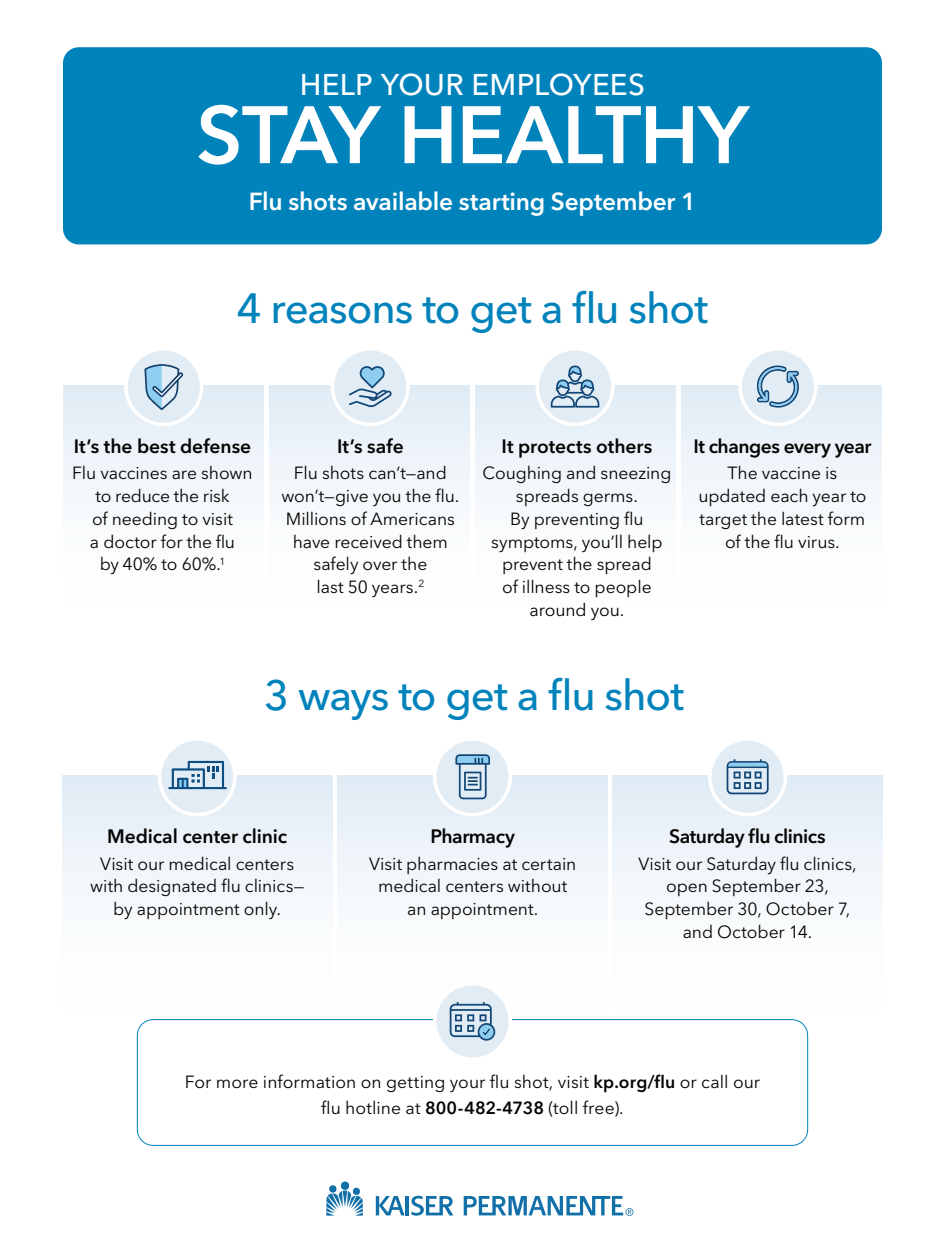
<style>
.page{position:relative;width:945px;height:1260px;background:#fff}
.page>*{position:absolute;margin:0;border:0;box-sizing:border-box;transform-origin:0 0}
.t1{font:600 80.5px "Avenir Next LT Pro";letter-spacing:-.015em;color:#fff}
.t2{font:500 42px "Avenir Next LT Pro";letter-spacing:-.025em;color:#0082bb}
.t3{font:500 29.75px "Avenir Next LT Pro";letter-spacing:.005em;color:#fff}
.t4{font:600 24.5px "Avenir Next LT Pro";letter-spacing:-.01em;color:#fff}
.t5{font:600 19.25px "Avenir Next LT Pro";letter-spacing:-.005em;color:#040503}
.t6{font:600 19.25px "Avenir Next LT Pro";letter-spacing:-.025em;color:#040503}
.t7{font:17.5px/22.8px "Avenir Next LT Pro";letter-spacing:-.005em;color:#040503;text-align:center}
.s1{font-weight:600}
</style>
<div class="page">
<div style="left:63px;top:47px;width:819px;height:197px;background:#0082bb;border-radius:16px"></div>
<div style="left:62px;top:776px;width:270px;height:252px;background:linear-gradient(to bottom,#e3edf6,#fff)"></div>
<div style="left:613px;top:776px;width:269px;height:252px;background:linear-gradient(to bottom,#e3edf6,#fff)"></div>
<div style="left:338px;top:776px;width:269px;height:252px;background:linear-gradient(to bottom,#e3edf6,#fff)"></div>
<svg style="left:326px;top:1185px;width:37px;height:31px"></svg>
<div style="left:341px;top:1182px;width:8px;height:8px;background:#1270a8;border-radius:50%"></div>
<hr style="left:406px;top:1196px;width:3px;height:19px;background:#1270a8">
<svg style="left:376px;top:1196px;width:29px;height:19px"></svg>
<svg style="left:411px;top:1196px;width:42px;height:20px"></svg>
<svg style="left:464px;top:1196px;width:169px;height:20px"></svg>
<div style="left:137px;top:1019px;width:671px;height:127px;border:1px solid #0082bb;border-radius:16px"></div>
<div style="left:435px;top:984px;width:75px;height:75px;background:#e1ecf5;border-radius:50%"></div>
<svg style="left:450px;top:1002px;width:45px;height:39px"></svg>
<div style="left:433px;top:982px;width:79px;height:79px;border:4px solid #fff;border-radius:50%"></div>
<div style="left:63px;top:385px;width:200px;height:239px;background:linear-gradient(to bottom,#e3edf6,#fff)"></div>
<div style="left:475px;top:385px;width:201px;height:239px;background:linear-gradient(to bottom,#e3edf6,#fff)"></div>
<div style="left:269px;top:385px;width:201px;height:239px;background:linear-gradient(to bottom,#e3edf6,#fff)"></div>
<div style="left:682px;top:385px;width:200px;height:239px;background:linear-gradient(to bottom,#e3edf6,#fff)"></div>
<div style="left:126px;top:349px;width:76px;height:75px;background:#e1ecf5;border-radius:50%"></div>
<svg style="left:144px;top:364px;width:39px;height:46px"></svg>
<div style="left:124px;top:347px;width:79px;height:79px;border:4px solid #fff;border-radius:50%"></div>
<div style="left:333px;top:349px;width:75px;height:75px;background:#e1ecf5;border-radius:50%"></div>
<svg style="left:349px;top:366px;width:43px;height:41px"></svg>
<div style="left:331px;top:347px;width:79px;height:79px;border:4px solid #fff;border-radius:50%"></div>
<div style="left:537px;top:349px;width:76px;height:75px;background:#e1ecf5;border-radius:50%"></div>
<svg style="left:551px;top:366px;width:48px;height:42px"></svg>
<div style="left:536px;top:347px;width:79px;height:79px;border:4px solid #fff;border-radius:50%"></div>
<div style="left:740px;top:349px;width:76px;height:75px;background:#e1ecf5;border-radius:50%"></div>
<svg style="left:757px;top:366px;width:42px;height:42px"></svg>
<div style="left:738px;top:347px;width:79px;height:79px;border:4px solid #fff;border-radius:50%"></div>
<div style="left:159px;top:739px;width:76px;height:76px;background:#e1ecf5;border-radius:50%"></div>
<svg style="left:168px;top:761px;width:59px;height:28px"></svg>
<div style="left:158px;top:737px;width:79px;height:79px;border:4px solid #fff;border-radius:50%"></div>
<div style="left:710px;top:739px;width:75px;height:76px;background:#e1ecf5;border-radius:50%"></div>
<svg style="left:727px;top:759px;width:42px;height:35px"></svg>
<div style="left:708px;top:737px;width:79px;height:79px;border:4px solid #fff;border-radius:50%"></div>
<div style="left:435px;top:739px;width:75px;height:76px;background:#e1ecf5;border-radius:50%"></div>
<svg style="left:455px;top:754px;width:35px;height:45px"></svg>
<div style="left:433px;top:737px;width:79px;height:79px;border:4px solid #fff;border-radius:50%"></div>
<h3 class="t3" style="left:300px;top:67px;width:347px">HELP YOUR EMPLOYEES</h3>
<h1 class="t1" style="left:196px;top:86px;width:554px">STAY HEALTHY</h1>
<h3 class="t4" style="left:249px;top:187px;width:449px">Flu shots available starting September 1</h3>
<h2 class="t2" style="left:237px;top:283px;width:473px">4 reasons to get a flu shot</h2>
<p class="t5" style="left:74px;top:434px;width:179px">It’s the best defense</p>
<p class="t7" style="left:72px;top:462px;width:182px">Flu vaccines are shown to reduce the risk<br>of needing to visit<br>a doctor for the flu<br>by 40% to 60%.<sup>1</sup></p>
<p class="t5" style="left:337px;top:434px;width:68px">It’s safe</p>
<p class="t7" style="left:281px;top:462px;width:180px">Flu shots can’t—and won’t—give you the flu.<br>Millions of Americans have received them safely over the<br>last 50 years.<sup>2</sup></p>
<p class="t5" style="left:502px;top:434px;width:152px">It protects others</p>
<p class="t7" style="left:482px;top:462px;width:190px">Coughing and sneezing spreads germs.<br>By preventing flu symptoms, you’ll help prevent the spread<br>of illness to people around you.</p>
<p class="t6" style="left:693px;top:434px;width:180px">It changes every year</p>
<p class="t7" style="left:698px;top:462px;width:170px">The vaccine is updated each year to target the latest form of the flu virus.</p>
<h2 class="t2" style="left:264px;top:670px;width:421px">3 ways to get a flu shot</h2>
<p class="t5" style="left:107px;top:825px;width:182px">Medical center clinic</p>
<p class="t7" style="left:90px;top:852px;width:216px">Visit our medical centers with designated flu clinics— by appointment only.</p>
<p class="t6" style="left:430px;top:825px;width:86px">Pharmacy</p>
<p class="t7" style="left:369px;top:852px;width:209px">Visit pharmacies at certain medical centers without an appointment.</p>
<p class="t6" style="left:669px;top:825px;width:158px">Saturday flu clinics</p>
<p class="t7" style="left:638px;top:852px;width:220px">Visit our Saturday flu clinics, open September 23,<br>September 30, October 7, and October 14.</p>
<p class="t7" style="left:185px;top:1068px;width:577px;line-height:26.2px">For more information on getting your flu shot, visit <span class="s1">kp.org/flu</span> or call our flu hotline at <span class="s1">800-482-4738</span> (toll free).</p>
</div>
